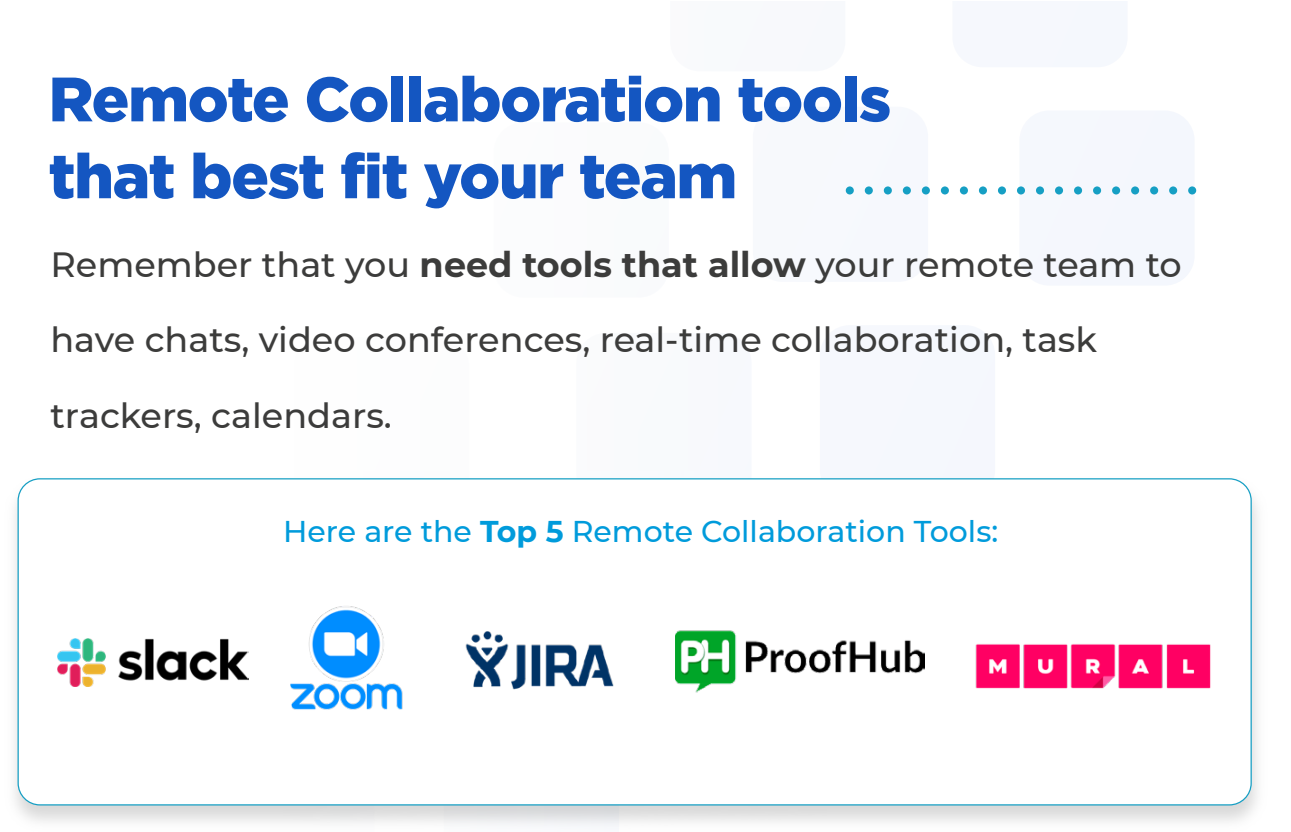
<style>
.page{position:relative;width:1291px;height:832px;background:#fff}
.page>*{position:absolute;margin:0;border:0;box-sizing:border-box;transform-origin:0 0}
.t1{font:900 62.5px/76.9px "Gotham";letter-spacing:-.02em;color:#1456c1}
.t2{font:500 35px/75.5px "Montserrat";color:#3c3c3b}
.t3{font:500 30px "Montserrat";color:#009bdb}
.s1{font-weight:700}
</style>
<div class="page">
<div style="left:1019px;top:111px;width:175px;height:174px;background:#f5f7fd"></div>
<div style="left:845px;top:186px;width:8px;height:8px;background:#169fc4;border-radius:50%"></div>
<div style="left:864px;top:186px;width:8px;height:8px;background:#169fc4;border-radius:50%"></div>
<div style="left:883px;top:186px;width:8px;height:8px;background:#169fc4;border-radius:50%"></div>
<div style="left:902px;top:186px;width:8px;height:8px;background:#169fc4;border-radius:50%"></div>
<div style="left:921px;top:186px;width:8px;height:8px;background:#169fc4;border-radius:50%"></div>
<div style="left:940px;top:186px;width:8px;height:8px;background:#169fc4;border-radius:50%"></div>
<svg style="left:959px;top:186px;width:9px;height:8px"></svg>
<svg style="left:978px;top:186px;width:9px;height:8px"></svg>
<svg style="left:997px;top:186px;width:9px;height:8px"></svg>
<svg style="left:1016px;top:186px;width:9px;height:8px"></svg>
<div style="left:1036px;top:186px;width:8px;height:8px;background:#169fc4;border-radius:50%"></div>
<div style="left:1055px;top:186px;width:8px;height:8px;background:#169fc4;border-radius:50%"></div>
<div style="left:1074px;top:186px;width:8px;height:8px;background:#169fc4;border-radius:50%"></div>
<div style="left:1093px;top:186px;width:8px;height:8px;background:#169fc4;border-radius:50%"></div>
<div style="left:1112px;top:186px;width:8px;height:8px;background:#169fc4;border-radius:50%"></div>
<div style="left:1131px;top:186px;width:8px;height:8px;background:#169fc4;border-radius:50%"></div>
<div style="left:1150px;top:186px;width:8px;height:8px;background:#169fc4;border-radius:50%"></div>
<div style="left:1169px;top:186px;width:8px;height:8px;background:#169fc4;border-radius:50%"></div>
<div style="left:1188px;top:186px;width:8px;height:8px;background:#169fc4;border-radius:50%"></div>
<img style="left:14px;top:476px;width:1244px;height:350px">
<div style="left:18px;top:479px;width:1233px;height:326px;background:#fff;border-radius:22px"></div>
<img style="left:58px;top:638px;width:190px;height:48px">
<img style="left:290px;top:606px;width:113px;height:104px">
<img style="left:465px;top:631px;width:149px;height:59px">
<img style="left:675px;top:630px;width:250px;height:63px">
<img style="left:975px;top:644px;width:236px;height:45px">
<h1 class="t1" style="left:49px;top:59px;width:844px">Remote Collaboration tools that best fit your team</h1>
<p class="t2" style="left:50px;top:225px;width:1132px">Remember that you <span class="s1">need tools that allow</span> your remote team to have chats, video conferences, real-time collaboration, task trackers, calendars.</p>
<p class="t3" style="left:283px;top:510px;width:716px">Here are the <span class="s1">Top 5</span> Remote Collaboration Tools:</p>
</div>
